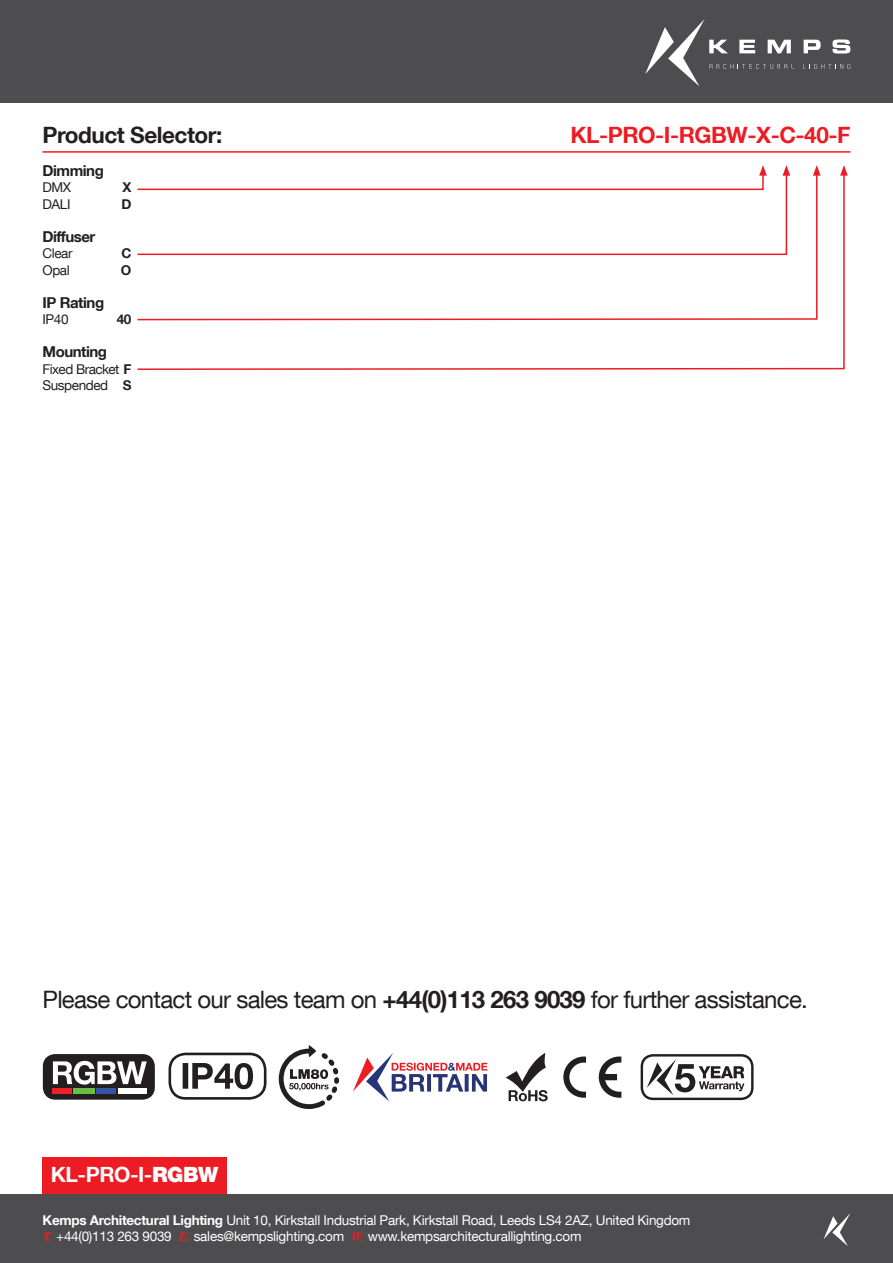
<style>
.page{position:relative;width:893px;height:1263px;background:#fff}
.page>*{position:absolute;margin:0;border:0;box-sizing:border-box;transform-origin:0 0}
.t1{font:24px "Helvetica Neue LT Com";letter-spacing:-.03em;color:#231f20}
.t2{font:700 22.5px "Helvetica Neue LT Com";letter-spacing:-.02em;color:#ed1c24}
.t3{font:700 22.5px "Helvetica Neue LT Com";letter-spacing:-.02em;color:#231f20}
.t4{font:700 21px "Helvetica Neue LT Com";color:#fff}
.t5{font:700 15px "Helvetica Neue LT Com";letter-spacing:-.03em;color:#231f20}
.t6{font:13.5px/16.5px "Helvetica Neue LT Com";letter-spacing:-.02em;color:#fff}
.t7{font:13.5px/16.5px "Helvetica Neue LT Com";letter-spacing:-.03em;color:#231f20}
.t8{font:700 13.5px "Helvetica Neue LT Com";color:#231f20}
.s1{font-weight:700}
.s2{font-weight:900}
.s3{font-family:"Times New Roman";font-weight:700;font-style:italic;color:#ed1c24}
</style>
<div class="page">
<div style="left:43px;top:1157px;width:184px;height:63px;background:#ed1c24"></div>
<div style="left:0;top:0;width:893px;height:102px;background:#4d4d4f"></div>
<svg style="left:804px;top:40px;width:17px;height:13px"></svg>
<svg style="left:832px;top:40px;width:18px;height:14px"></svg>
<svg style="left:645px;top:19px;width:149px;height:67px"></svg>
<svg style="left:803px;top:64px;width:47px;height:5px"></svg>
<div style="left:0;top:1195px;width:893px;height:68px;background:#4d4d4f"></div>
<svg style="left:823px;top:1213px;width:27px;height:33px"></svg>
<hr style="left:43px;top:151px;width:807px;height:2px;background:#ed1c24">
<svg style="left:784px;top:165px;width:5px;height:7px"></svg>
<svg style="left:814px;top:165px;width:6px;height:7px"></svg>
<svg style="left:137px;top:172px;width:708px;height:198px"></svg>
<svg style="left:840px;top:165px;width:8px;height:11px"></svg>
<div style="left:43px;top:1054px;width:112px;height:46px;background:#231f20;border-radius:12px"></div>
<svg style="left:53px;top:1061px;width:94px;height:24px"></svg>
<div style="left:53px;top:1088px;width:19px;height:5px;background:#ed2024"></div>
<div style="left:74px;top:1088px;width:21px;height:5px;background:#69bd45"></div>
<div style="left:96px;top:1088px;width:20px;height:5px;background:#3953a4"></div>
<div style="left:118px;top:1088px;width:29px;height:5px;background:#fff"></div>
<svg style="left:353px;top:1053px;width:134px;height:48px"></svg>
<svg style="left:279px;top:1045px;width:60px;height:64px"></svg>
<svg style="left:506px;top:1053px;width:42px;height:48px"></svg>
<svg style="left:563px;top:1056px;width:23px;height:42px"></svg>
<svg style="left:599px;top:1056px;width:22px;height:42px"></svg>
<svg style="left:641px;top:1054px;width:113px;height:46px"></svg>
<svg style="left:168px;top:1052px;width:98px;height:48px"></svg>
<h2 class="t3" style="left:43px;top:120px;width:181px">Product Selector:</h2>
<h2 class="t2" style="left:570px;top:120px;width:282px">KL-PRO-I-RGBW-X-C-40-F</h2>
<p class="t5" style="left:43px;top:161px;width:63px">Dimming</p>
<p class="t7" style="left:43px;top:179px;width:30px">DMX</p>
<p class="t8" style="left:122px;top:179px;width:11px">X</p>
<p class="t7" style="left:43px;top:195px;width:30px">DALI</p>
<p class="t8" style="left:121px;top:195px;width:12px">D</p>
<p class="t5" style="left:43px;top:227px;width:54px">Diffuser</p>
<p class="t7" style="left:43px;top:245px;width:32px">Clear</p>
<p class="t8" style="left:121px;top:245px;width:12px">C</p>
<p class="t7" style="left:43px;top:261px;width:29px">Opal</p>
<p class="t8" style="left:121px;top:261px;width:12px">O</p>
<p class="t5" style="left:43px;top:293px;width:63px">IP Rating</p>
<p class="t7" style="left:43px;top:311px;width:28px">IP40</p>
<p class="t8" style="left:117px;top:311px;width:16px">40</p>
<p class="t5" style="left:43px;top:342px;width:66px">Mounting</p>
<p class="t7" style="left:43px;top:360px;width:90px">Fixed Bracket <span class="s1">F<br></span>Suspended <span class="s1">S</span></p>
<h1 class="t1" style="left:43px;top:985px;width:767px">Please contact our sales team on <span class="s1">+44(0)113 263 9039</span> for further assistance.</h1>
<h3 class="t4" style="left:51px;top:1161px;width:169px">KL-PRO-I-<span class="s2">RGBW</span></h3>
<p class="t6" style="left:43px;top:1211px;width:649px"><span class="s1">Kemps Architectural Lighting</span> Unit 10, Kirkstall Industrial Park, Kirkstall Road, Leeds LS4 2AZ, United Kingdom<br><span class="s3">T.</span> +44(0)113 263 9039 <span class="s3">E.</span> sales@kempslighting.com <span class="s3">W.</span> www.kempsarchitecturallighting.com</p>
</div>
